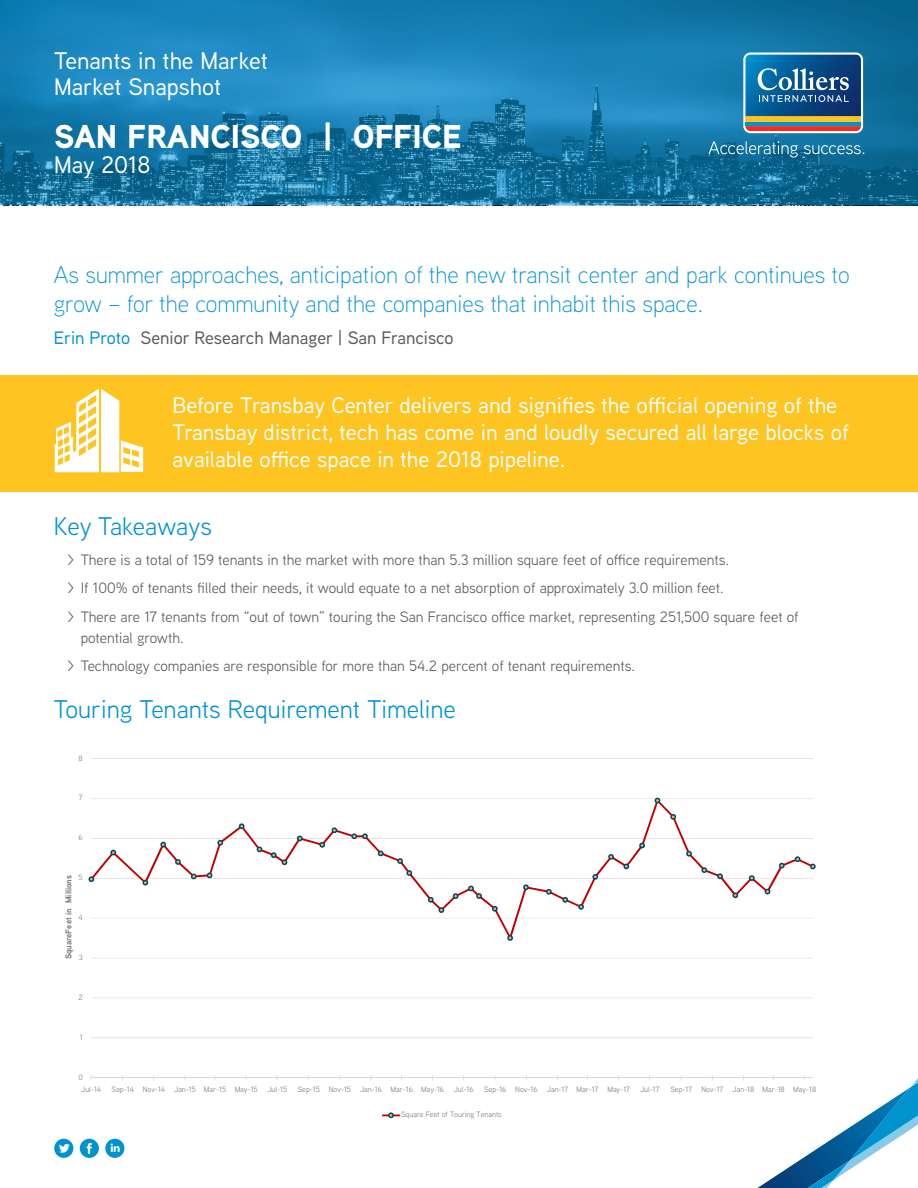
<style>
.page{position:relative;width:918px;height:1188px;background:#fff}
.page>*{position:absolute;margin:0;border:0;box-sizing:border-box;transform-origin:0 0}
.Title_Light{font:900 33px "Aaux Next";color:#fff}
.t1{font:25.5px "Aaux Next";color:#0093d0}
.Headline_1{font:300 24px/28.8px "Aaux Next";color:#0093d0}
.Document_Light{font:500 24px/25.5px "Aaux Next";color:#fff}
.t2{font:500 22.5px/27px "Aaux Next";color:#fff}
.Headline_3{font:500 18px "Aaux Next";color:#57585a}
.t3{font:15px/21px "Aaux Next";color:#57585a}
.t4{font:700 8.55px "Aaux Next";letter-spacing:.005em;color:#76787b}
.t5{font:7.65px "Aaux Next";color:#76787b}
.s1{color:#0093d0}
</style>
<div class="page">
<hr style="left:91px;top:1037px;width:722px;height:1px;background:#d9d9d9">
<hr style="left:91px;top:998px;width:722px;height:1px;background:#d9d9d9">
<hr style="left:91px;top:958px;width:722px;height:1px;background:#d9d9d9">
<hr style="left:91px;top:798px;width:722px;height:1px;background:#d9d9d9">
<hr style="left:91px;top:758px;width:722px;height:1px;background:#d9d9d9">
<hr style="left:91px;top:1077px;width:722px;height:1px;background:#d9d9d9">
<svg style="left:91px;top:800px;width:723px;height:135px"></svg>
<svg style="left:88px;top:876px;width:6px;height:6px"></svg>
<svg style="left:110px;top:850px;width:6px;height:6px"></svg>
<svg style="left:142px;top:880px;width:6px;height:5px"></svg>
<svg style="left:160px;top:842px;width:6px;height:6px"></svg>
<svg style="left:175px;top:859px;width:6px;height:6px"></svg>
<svg style="left:191px;top:874px;width:6px;height:5px"></svg>
<svg style="left:207px;top:873px;width:6px;height:5px"></svg>
<svg style="left:217px;top:840px;width:6px;height:6px"></svg>
<svg style="left:239px;top:823px;width:6px;height:6px"></svg>
<svg style="left:257px;top:847px;width:5px;height:5px"></svg>
<svg style="left:271px;top:852px;width:16px;height:13px"></svg>
<svg style="left:297px;top:836px;width:6px;height:5px"></svg>
<svg style="left:319px;top:842px;width:6px;height:6px"></svg>
<svg style="left:332px;top:828px;width:5px;height:5px"></svg>
<svg style="left:351px;top:834px;width:17px;height:5px"></svg>
<svg style="left:378px;top:851px;width:6px;height:5px"></svg>
<svg style="left:397px;top:858px;width:6px;height:6px"></svg>
<svg style="left:407px;top:870px;width:5px;height:6px"></svg>
<svg style="left:428px;top:897px;width:16px;height:16px"></svg>
<svg style="left:453px;top:893px;width:5px;height:6px"></svg>
<svg style="left:468px;top:885px;width:14px;height:14px"></svg>
<svg style="left:492px;top:906px;width:6px;height:6px"></svg>
<svg style="left:507px;top:935px;width:6px;height:6px"></svg>
<svg style="left:523px;top:884px;width:6px;height:6px"></svg>
<svg style="left:546px;top:889px;width:6px;height:6px"></svg>
<svg style="left:562px;top:897px;width:6px;height:6px"></svg>
<svg style="left:578px;top:904px;width:6px;height:6px"></svg>
<svg style="left:592px;top:874px;width:6px;height:6px"></svg>
<svg style="left:608px;top:854px;width:6px;height:6px"></svg>
<svg style="left:624px;top:863px;width:5px;height:6px"></svg>
<svg style="left:639px;top:843px;width:6px;height:5px"></svg>
<svg style="left:655px;top:798px;width:5px;height:5px"></svg>
<svg style="left:670px;top:814px;width:6px;height:6px"></svg>
<svg style="left:686px;top:851px;width:6px;height:6px"></svg>
<svg style="left:702px;top:867px;width:5px;height:6px"></svg>
<svg style="left:717px;top:873px;width:6px;height:6px"></svg>
<svg style="left:732px;top:892px;width:6px;height:6px"></svg>
<svg style="left:749px;top:875px;width:6px;height:6px"></svg>
<svg style="left:765px;top:889px;width:5px;height:6px"></svg>
<svg style="left:779px;top:863px;width:6px;height:5px"></svg>
<svg style="left:795px;top:856px;width:5px;height:6px"></svg>
<svg style="left:810px;top:864px;width:6px;height:5px"></svg>
<svg style="left:382px;top:1113px;width:18px;height:5px"></svg>
<div style="left:0;top:375px;width:918px;height:116px;background:#fec422"></div>
<svg style="left:757px;top:1075px;width:161px;height:113px"></svg>
<svg style="left:0;top:0;width:918px;height:205px;background:#187bac"></svg>
<svg style="left:708px;top:141px;width:90px;height:17px;background:#3684a9"></svg>
<svg style="left:804px;top:145px;width:60px;height:9px"></svg>
<svg style="left:743px;top:52px;width:120px;height:81px;background:#4c7795"></svg>
<div style="left:80px;top:1139px;width:19px;height:19px;background:#0093d0;border-radius:50%"></div>
<svg style="left:87px;top:1143px;width:5px;height:11px"></svg>
<div style="left:105px;top:1139px;width:19px;height:19px;background:#0093d0;border-radius:50%"></div>
<svg style="left:111px;top:1144px;width:9px;height:8px"></svg>
<div style="left:54px;top:1139px;width:19px;height:19px;background:#0093d0;border-radius:50%"></div>
<svg style="left:59px;top:1144px;width:11px;height:9px"></svg>
<svg style="left:55px;top:389px;width:88px;height:83px"></svg>
<p class="Document_Light" style="left:54px;top:47px;width:216px">Tenants in the Market<br>Market Snapshot</p>
<p class="Title_Light" style="left:54px;top:113px;width:410px">SAN FRANCISCO | OFFICE</p>
<p class="Document_Light" style="left:54px;top:152px;width:98px">May 2018</p>
<p class="Headline_1" style="left:54px;top:259px;width:797px">As summer approaches, anticipation of the new transit center and park continues to grow – for the community and the companies that inhabit this space.</p>
<p class="Headline_3" style="left:54px;top:325px;width:401px"><span class="s1">Erin Proto</span> Senior Research Manager | San Francisco</p>
<p class="t2" style="left:172px;top:391px;width:678px">Before Transbay Center delivers and signifies the official opening of the<br>Transbay district, tech has come in and loudly secured all large blocks of available office space in the 2018 pipeline.</p>
<p class="t1" style="left:54px;top:509px;width:160px">Key Takeaways</p>
<p class="t3" style="left:67px;top:548px;width:664px">&gt; There is a total of 159 tenants in the market with more than 5.3 million square feet of office requirements.</p>
<p class="t3" style="left:67px;top:577px;width:658px">&gt; If 100% of tenants filled their needs, it would equate to a net absorption of approximately 3.0 million feet.</p>
<p class="t3" style="left:81px;top:605px;width:720px;text-indent:-14px">&gt; There are 17 tenants from “out of town” touring the San Francisco office market, representing 251,500 square feet of potential growth.</p>
<p class="t3" style="left:67px;top:655px;width:570px">&gt; Technology companies are responsible for more than 54.2 percent of tenant requirements.</p>
<p class="t1" style="left:54px;top:692px;width:404px">Touring Tenants Requirement Timeline</p>
<p class="t5" style="left:79px;top:753px;width:6px">8</p>
<p class="t5" style="left:79px;top:793px;width:5px">7</p>
<p class="t5" style="left:79px;top:833px;width:6px">6</p>
<p class="t5" style="left:79px;top:872px;width:6px">5</p>
<p class="t4" style="left:62px;top:959px;width:86px;rotate:-90deg">SquareFeet in Millions</p>
<p class="t5" style="left:79px;top:912px;width:6px">4</p>
<p class="t5" style="left:79px;top:952px;width:6px">3</p>
<p class="t5" style="left:79px;top:992px;width:6px">2</p>
<p class="t5" style="left:80px;top:1032px;width:4px">1</p>
<p class="t5" style="left:78px;top:1072px;width:6px">0</p>
<p class="t5" style="left:81px;top:1084px;width:21px">Jul-14</p>
<p class="t5" style="left:112px;top:1084px;width:147px">Sep-14 Nov-14 Jan-15 Mar-15 May-15</p>
<p class="t5" style="left:267px;top:1084px;width:21px">Jul-15</p>
<p class="t5" style="left:298px;top:1084px;width:148px">Sep-15 Nov-15 Jan-16 Mar-16 May-16</p>
<p class="t5" style="left:454px;top:1084px;width:21px">Jul-16</p>
<p class="t5" style="left:484px;top:1084px;width:147px">Sep-16 Nov-16 Jan-17 Mar-17 May-17</p>
<p class="t5" style="left:640px;top:1084px;width:21px">Jul-17</p>
<p class="t5" style="left:670px;top:1084px;width:147px">Sep-17 Nov-17 Jan-18 Mar-18 May-18</p>
<p class="t5" style="left:401px;top:1110px;width:102px">Square Feet of Touring Tenants</p>
</div>
